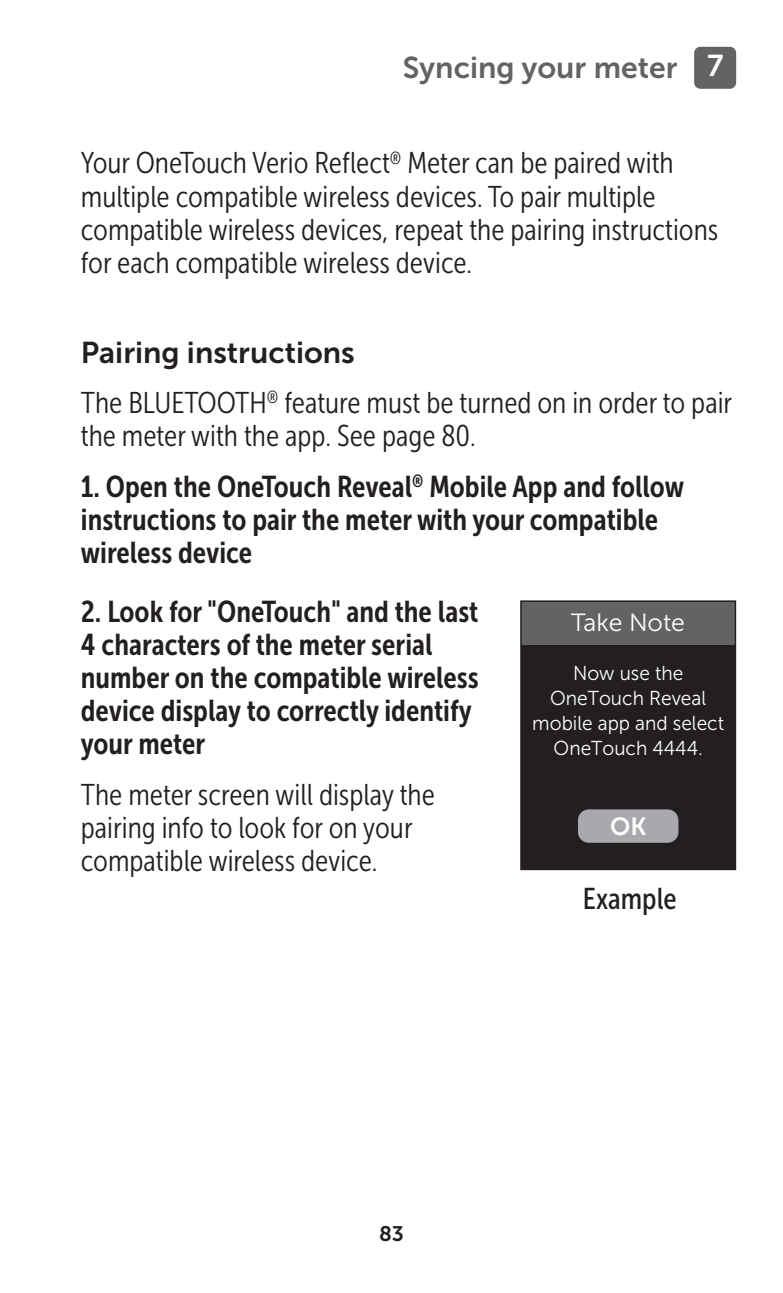
<style>
.page{position:relative;width:783px;height:1293px;background:#fff}
.page>*{position:absolute;margin:0;border:0;box-sizing:border-box;transform-origin:0 0}
.t1{font:30px/33px "Museo Sans Cond 700";color:#231f20}
.bodyLast{font:30px/33px "Museo Sans Cond 300";color:#231f20}
.stepInfo{font:30px/33px "Museo Sans Cond 300";color:#231f20}
.bodyFirst{font:30px/33px "Museo Sans Cond 300";color:#231f20}
.Head_3_TOC_No{font:30px "Museo Sans 700";color:#231f20}
.t2{font:30px "Museo Sans 700";color:#636366}
.figureTitle{font:30px "Museo Sans Cond 500";color:#231f20}
.image{font:24.9px "Museo Sans 300";letter-spacing:-.005em;color:#fff}
.image-2{font:24.9px "Museo Sans 700";color:#fff}
.t3{font:21px "Museo Sans 700";color:#231f20}
.image-3{font:20.1px/24.9px "Museo Sans 300";color:#fff;text-align:center;scale:.95 1}
.s1{color:#fff}
</style>
<div class="page">
<div style="left:694px;top:47px;width:42px;height:42px;background:#636366;border-radius:6px"></div>
<div style="left:521px;top:601px;width:214px;height:268px;background:#231f20"></div>
<div style="left:577px;top:809px;width:101px;height:34px;background:#a8a9ad;border-radius:11px"></div>
<div style="left:521px;top:601px;width:214px;height:43px;background:#636366"></div>
<div style="left:520px;top:600px;width:216px;height:270px;border:2px solid #231f20"></div>
<p class="t2" style="left:403px;top:51px;width:322px">Syncing your meter <span class="s1">7</span></p>
<p class="bodyLast" style="left:81px;top:147px;width:638px">Your OneTouch Verio Reflect<sup>®</sup> Meter can be paired with multiple compatible wireless devices. To pair multiple compatible wireless devices, repeat the pairing instructions for each compatible wireless device.</p>
<p class="Head_3_TOC_No" style="left:81px;top:336px;width:275px">Pairing instructions</p>
<p class="bodyFirst" style="left:81px;top:386px;width:652px">The BLUETOOTH<sup>®</sup> feature must be turned on in order to pair the meter with the app. See page 80.</p>
<p class="t1" style="left:81px;top:470px;width:604px">1. Open the OneTouch Reveal<sup>®</sup> Mobile App and follow instructions to pair the meter with your compatible wireless device</p>
<p class="t1" style="left:81px;top:595px;width:399px">2. Look for "OneTouch" and the last<br>4 characters of the meter serial number on the compatible wireless device display to correctly identify your meter</p>
<p class="stepInfo" style="left:81px;top:778px;width:355px">The meter screen will display the pairing info to look for on your compatible wireless device.</p>
<p class="figureTitle" style="left:582px;top:882px;width:95px">Example</p>
<p class="image" style="left:571px;top:608px;width:115px">Take Note</p>
<p class="image-3" style="left:532px;top:661px;width:203px">Now use the<br>OneTouch Reveal mobile app and select<br>OneTouch 4444.</p>
<p class="image-2" style="left:610px;top:812px;width:38px">OK</p>
<p class="t3" style="left:379px;top:1221px;width:26px">83</p>
</div>
